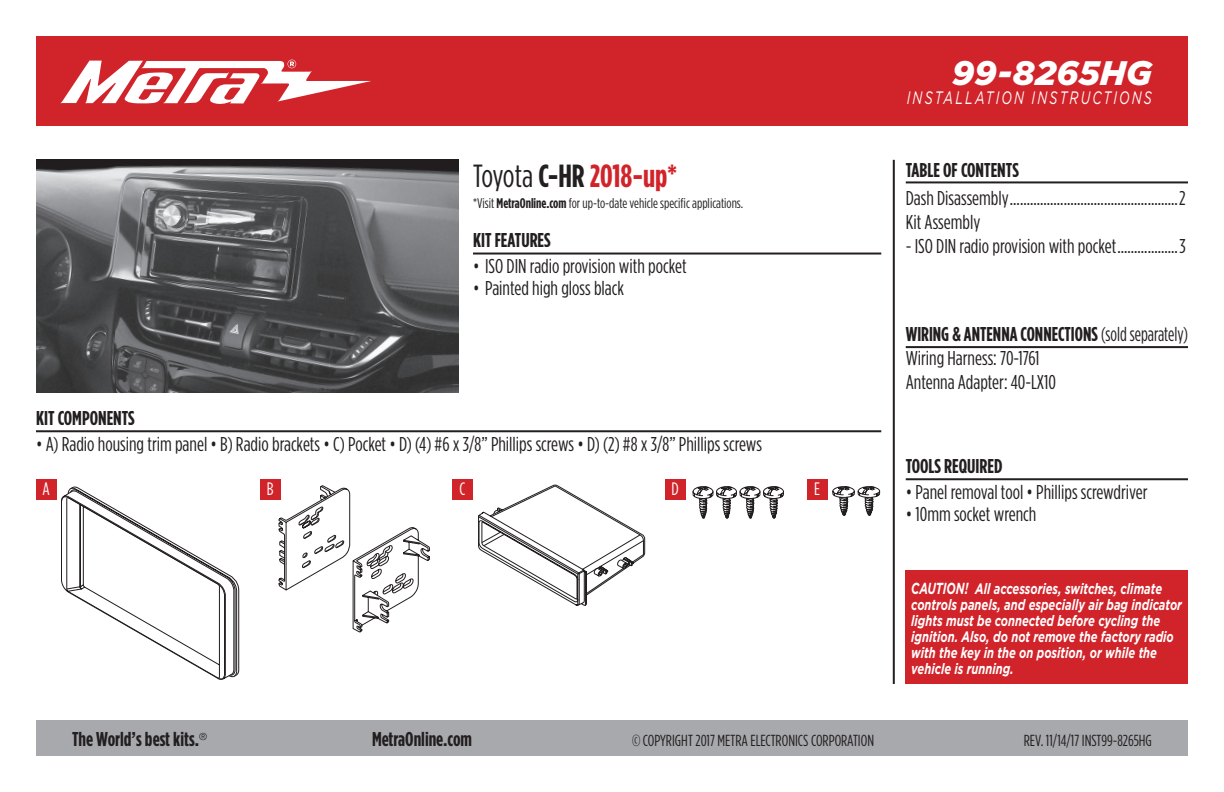
<style>
.page{position:relative;width:1224px;height:792px;background:#fff}
.page>*{position:absolute;margin:0;border:0;box-sizing:border-box;transform-origin:0 0}
.t1{font:italic 900 34px "Gotham";letter-spacing:.005em;color:#fff}
.t2{font:700 32px "Gotham Condensed";color:#d1232a}
.t3{font:20px/24px "Gotham Condensed";color:#231f20}
.t4{font:700 20px "Gotham Condensed";color:#231f20}
.t5{font:20px/24px "Gotham Condensed";color:#231f20;scale:.9 1}
.t6{font:italic 18px "Gotham";letter-spacing:.165em;color:#fff;scale:.7 1}
.t7{font:18px "Gotham Condensed";color:#fff}
.t8{font:16px "Gotham Condensed";color:#231f20}
.t9{font:italic 700 15px/16px "Gotham";color:#fff;scale:.74 1}
.t10{font:14px "Gotham Condensed";color:#231f20}
.s1{font-weight:400;color:#231f20}
.s2{color:#231f20}
.s3{font-weight:700}
.s4{font-size:16px}
</style>
<div class="page">
<div style="left:36px;top:720px;width:1152px;height:36px;background:#a8a9ad"></div>
<hr style="left:893px;top:160px;width:2px;height:524px;background:#231f20">
<div style="left:906px;top:570px;width:282px;height:114px;background:#d1232a"></div>
<img style="left:36px;top:160px;width:423px;height:232px">
<div style="left:36px;top:36px;width:1152px;height:90px;background:#d1232a"></div>
<svg style="left:60px;top:60px;width:311px;height:44px"></svg>
<hr style="left:473px;top:253px;width:408px;height:2px;background:#231f20">
<hr style="left:36px;top:430px;width:845px;height:2px;background:#231f20">
<hr style="left:906px;top:478px;width:282px;height:2px;background:#231f20">
<hr style="left:906px;top:346px;width:282px;height:2px;background:#231f20">
<hr style="left:906px;top:181px;width:282px;height:2px;background:#231f20">
<svg style="left:61px;top:487px;width:178px;height:193px"></svg>
<svg style="left:279px;top:486px;width:151px;height:146px"></svg>
<svg style="left:478px;top:485px;width:167px;height:121px"></svg>
<svg style="left:833px;top:486px;width:48px;height:29px"></svg>
<svg style="left:693px;top:486px;width:91px;height:32px"></svg>
<div style="left:36px;top:479px;width:21px;height:21px;background:#d1232a"></div>
<div style="left:260px;top:479px;width:21px;height:21px;background:#d1232a"></div>
<div style="left:452px;top:479px;width:21px;height:21px;background:#d1232a"></div>
<div style="left:665px;top:479px;width:20px;height:21px;background:#d1232a"></div>
<div style="left:807px;top:479px;width:20px;height:21px;background:#d1232a"></div>
<h1 class="t1" style="left:952px;top:53px;width:201px">99-8265HG</h1>
<h2 class="t2" style="left:473px;top:158px;width:206px"><span class="s1">Toyota</span> <span class="s2">C-HR</span> 2018-up*</h2>
<p class="t10" style="left:473px;top:195px;width:272px">*Visit <span class="s3">MetraOnline.com</span> for up-to-date vehicle specific applications.</p>
<p class="t4" style="left:473px;top:229px;width:79px">KIT FEATURES</p>
<p class="t3" style="left:473px;top:254px;width:215px">• ISO DIN radio provision with pocket</p>
<p class="t3" style="left:473px;top:276px;width:153px">• Painted high gloss black</p>
<p class="t4" style="left:36px;top:407px;width:100px">KIT COMPONENTS</p>
<p class="t3" style="left:36px;top:432px;width:728px">• A) Radio housing trim panel • B) Radio brackets • C) Pocket • D) (4) #6 x 3/8” Phillips screws • D) (2) #8 x 3/8” Phillips screws</p>
<p class="t7" style="left:43px;top:479px;width:9px">A</p>
<p class="t7" style="left:267px;top:479px;width:8px">B</p>
<p class="t7" style="left:460px;top:479px;width:7px">C</p>
<p class="t7" style="left:672px;top:479px;width:9px">D</p>
<p class="t7" style="left:814px;top:479px;width:7px">E</p>
<p class="t6" style="left:907px;top:88px;width:352px">INSTALLATION INSTRUCTIONS</p>
<p class="t4" style="left:906px;top:158px;width:115px">TABLE OF CONTENTS</p>
<p class="t3" style="left:906px;top:185px;width:281px">Dash Disassembly..................................................2<br>Kit Assembly</p>
<p class="t3" style="left:906px;top:233px;width:281px">- ISO DIN radio provision with pocket..................3</p>
<p class="t5" style="left:906px;top:322px;width:315px"><span class="s3">WIRING &amp; ANTENNA CONNECTIONS</span> (sold separately)<br>Wiring Harness: 70-1761<br>Antenna Adapter: 40-LX10</p>
<p class="t4" style="left:906px;top:455px;width:98px">TOOLS REQUIRED</p>
<p class="t3" style="left:906px;top:480px;width:243px">• Panel removal tool • Phillips screwdriver</p>
<p class="t3" style="left:906px;top:502px;width:132px">• 10mm socket wrench</p>
<p class="t9" style="left:911px;top:580px;width:367px"><span class="s4">CAUTION!</span> All accessories, switches, climate controls panels, and especially air bag indicator lights must be connected before cycling the ignition. Also, do not remove the factory radio with the key in the on position, or while the vehicle is running.</p>
<p class="t4" style="left:72px;top:728px;width:137px">The World’s best kits.<sup>®</sup></p>
<p class="t4" style="left:372px;top:728px;width:102px">MetraOnline.com</p>
<p class="t8" style="left:632px;top:732px;width:244px">© COPYRIGHT 2017 METRA ELECTRONICS CORPORATION</p>
<p class="t8" style="left:1024px;top:732px;width:130px">REV. 11/14/17 INST99-8265HG</p>
</div>
